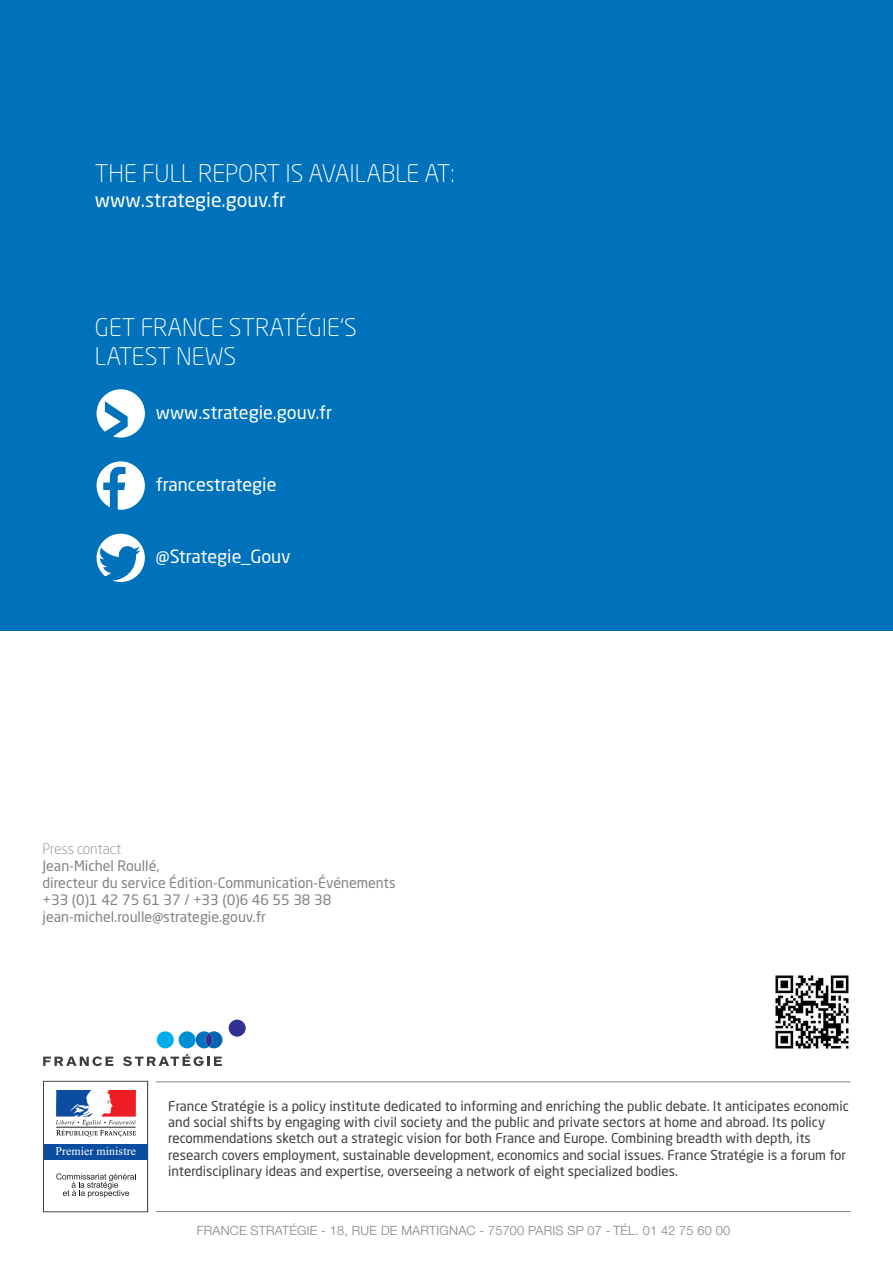
<style>
.page{position:relative;width:893px;height:1263px;background:#fff}
.page>*{position:absolute;margin:0;border:0;box-sizing:border-box;transform-origin:0 0}
.t1{font:300 24px/28.8px "Neo Sans Pro";color:#fff}
.t2{font:19.5px "Neo Sans Pro";color:#fff}
.t3{font:18px "Neo Sans Pro";color:#fff}
.t4{font:14.25px/17.1px "Neo Sans Pro";color:#808285}
.t5{font:300 14.25px "Neo Sans Pro";color:#808285}
.t6{font:13.5px/16px "Neo Sans Pro";color:#3e3e3f}
.t7{font:300 12.75px "Helvetica Neue LT Com";letter-spacing:.015em;color:#808285}
.t8{font:11.85px "Times New Roman";letter-spacing:.005em;color:#fff}
</style>
<div class="page">
<div style="left:0;top:0;width:893px;height:631px;background:#0072bc"></div>
<img style="left:775px;top:975px;width:75px;height:74px">
<svg style="left:43px;top:1081px;width:105px;height:131px"></svg>
<svg style="left:196px;top:1031px;width:26px;height:17px"></svg>
<div style="left:179px;top:1031px;width:17px;height:17px;background:#008fd5;border-radius:50%"></div>
<div style="left:157px;top:1031px;width:17px;height:17px;background:#00aeef;border-radius:50%"></div>
<div style="left:229px;top:1019px;width:17px;height:18px;background:#2e3092;border-radius:50%"></div>
<svg style="left:43px;top:1056px;width:70px;height:10px"></svg>
<svg style="left:123px;top:1054px;width:99px;height:12px"></svg>
<hr style="left:156px;top:1211px;width:694px;height:1px;background:#808285">
<hr style="left:156px;top:1081px;width:694px;height:1px;background:#808285">
<svg style="left:97px;top:534px;width:48px;height:48px"></svg>
<svg style="left:97px;top:461px;width:48px;height:49px"></svg>
<svg style="left:97px;top:389px;width:48px;height:49px"></svg>
<h1 class="t1" style="left:95px;top:161px;width:361px">THE FULL REPORT IS AVAILABLE AT:</h1>
<h2 class="t2" style="left:95px;top:193px;width:192px">www.strategie.gouv.fr</h2>
<h1 class="t1" style="left:95px;top:315px;width:263px">GET FRANCE STRATÉGIE’S<br>LATEST NEWS</h1>
<h3 class="t3" style="left:156px;top:405px;width:178px">www.strategie.gouv.fr</h3>
<h3 class="t3" style="left:156px;top:477px;width:122px">francestrategie</h3>
<h3 class="t3" style="left:156px;top:550px;width:136px">@strategie_Gouv</h3>
<p class="t5" style="left:43px;top:843px;width:80px">Press contact</p>
<p class="t4" style="left:43px;top:858px;width:355px">Jean-michel roullé,<br>directeur du service Édition-communication-Événements +33 (0)1 42 75 61 37 / +33 (0)6 46 55 38 38 jean-michel.roulle@strategie.gouv.fr</p>
<p class="t8" style="left:55px;top:1143px;width:82px">Premier ministre</p>
<p class="t6" style="left:168px;top:1099px;width:682px">france stratégie is a policy institute dedicated to informing and enriching the public debate. it anticipates economic and social shifts by engaging with civil society and the public and private sectors at home and abroad. its policy recommendations sketch out a strategic vision for both france and europe. combining breadth with depth, its research covers employment, sustainable development, economics and social issues. france stratégie is a forum for interdisciplinary ideas and expertise, overseeing a network of eight specialized bodies.</p>
<p class="t7" style="left:197px;top:1222px;width:535px">FRANCE STRATÉGIE - 18, RUE DE MARTIGNAC - 75700 PARIS SP 07 - TÉL. 01 42 75 60 00</p>
</div>
